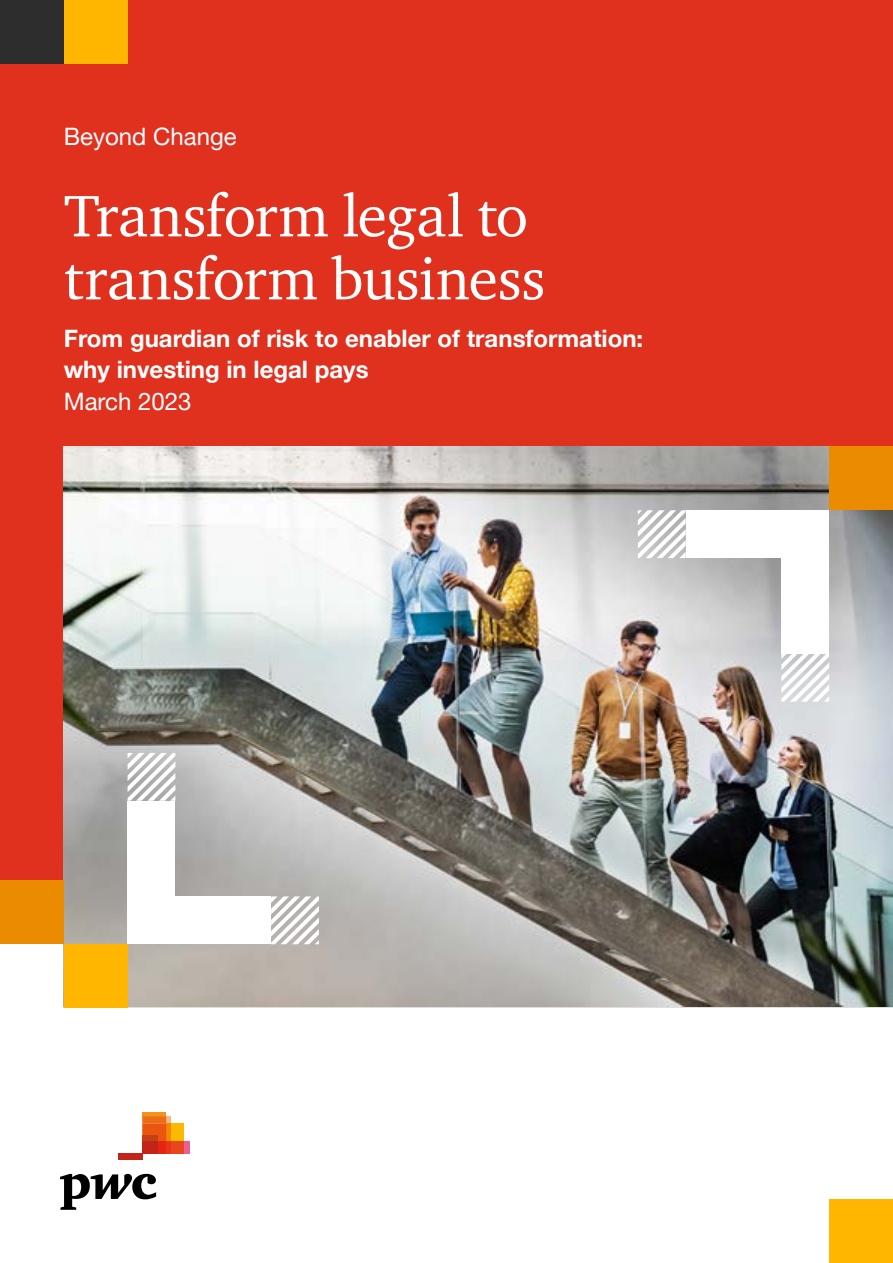
<style>
.page{position:relative;width:893px;height:1263px;background:#fff}
.page>*{position:absolute;margin:0;border:0;box-sizing:border-box;transform-origin:0 0}
.t1{font:60px/63px "ITC Charter Com";letter-spacing:-.01em;color:#fff}
.t2{font:700 24px/31.8px "Helvetica Neue LT Pro";color:#fff}
.t3{font:24px "Helvetica Neue LT Pro";color:#fff}
</style>
<div class="page">
<div style="left:0;top:0;width:893px;height:880px;background:#e0301e"></div>
<img style="left:64px;top:446px;width:829px;height:560px">
<div style="left:0;top:0;width:64px;height:64px;background:#2d2d2d"></div>
<div style="left:64px;top:0;width:64px;height:64px;background:#ffb600"></div>
<div style="left:829px;top:1199px;width:64px;height:64px;background:#ffb600"></div>
<svg style="left:60px;top:1174px;width:96px;height:36px"></svg>
<div style="left:183px;top:1142px;width:6px;height:12px;background:#eb5e98"></div>
<div style="left:166px;top:1116px;width:5px;height:8px;background:#f8b886"></div>
<hr style="left:142px;top:1112px;width:24px;height:4px;background:#f3931e">
<div style="left:171px;top:1124px;width:12px;height:18px;background:#fbba00"></div>
<div style="left:171px;top:1142px;width:12px;height:12px;background:#e8461b"></div>
<div style="left:166px;top:1124px;width:5px;height:18px;background:#f18907"></div>
<div style="left:166px;top:1142px;width:5px;height:12px;background:#e63617"></div>
<svg style="left:142px;top:1116px;width:24px;height:26px"></svg>
<div style="left:157px;top:1142px;width:9px;height:12px;background:#e42513"></div>
<div style="left:142px;top:1136px;width:15px;height:6px;background:#c44017"></div>
<div style="left:142px;top:1142px;width:15px;height:12px;background:#c22417"></div>
<div style="left:118px;top:1154px;width:24px;height:6px;background:#c22417"></div>
<svg style="left:128px;top:753px;width:47px;height:48px;background:#d7d7d7"></svg>
<div style="left:128px;top:801px;width:47px;height:47px;background:#fff"></div>
<svg style="left:271px;top:896px;width:48px;height:48px"></svg>
<div style="left:128px;top:848px;width:47px;height:48px;background:#fff"></div>
<div style="left:128px;top:896px;width:47px;height:48px;background:#fff"></div>
<div style="left:175px;top:896px;width:48px;height:48px;background:#fff"></div>
<div style="left:223px;top:896px;width:48px;height:48px;background:#fff"></div>
<div style="left:64px;top:944px;width:64px;height:64px;background:#ffb600"></div>
<svg style="left:781px;top:654px;width:48px;height:48px;background:#e5e7e9"></svg>
<div style="left:781px;top:606px;width:48px;height:48px;background:#fff"></div>
<svg style="left:638px;top:510px;width:48px;height:48px;background:#dbdbdb"></svg>
<div style="left:781px;top:558px;width:48px;height:48px;background:#fff"></div>
<div style="left:781px;top:510px;width:48px;height:48px;background:#fff"></div>
<div style="left:733px;top:510px;width:48px;height:48px;background:#fff"></div>
<div style="left:686px;top:510px;width:47px;height:48px;background:#fff"></div>
<div style="left:829px;top:446px;width:64px;height:64px;background:#eb8c00"></div>
<div style="left:0;top:880px;width:64px;height:64px;background:#eb8c00"></div>
<p class="t3" style="left:64px;top:121px;width:174px">Beyond Change</p>
<h1 class="t1" style="left:64px;top:184px;width:483px">Transform legal to transform business</h1>
<p class="t2" style="left:64px;top:322px;width:581px">From guardian of risk to enabler of transformation: why investing in legal pays</p>
<p class="t3" style="left:64px;top:387px;width:129px">March 2023</p>
</div>
